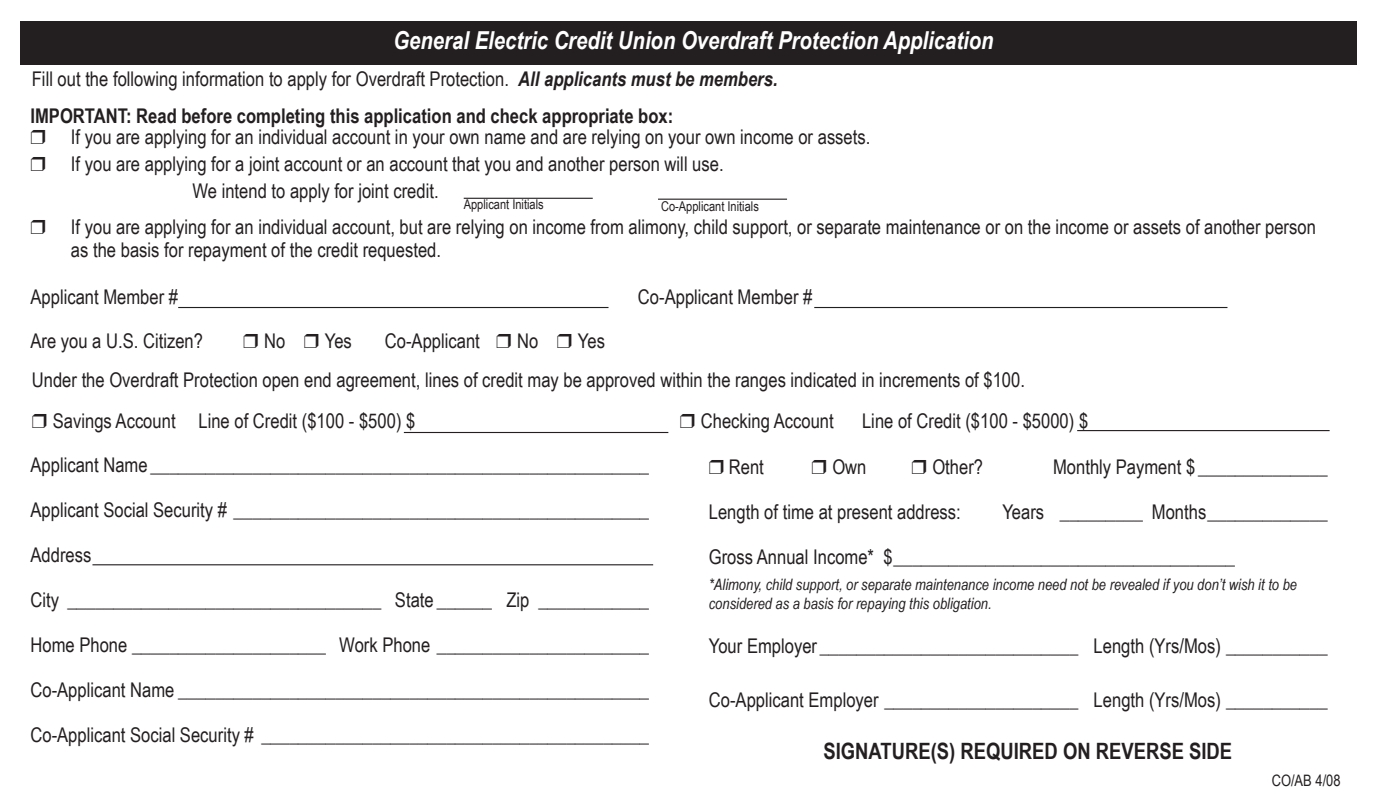
<style>
.page{position:relative;width:1377px;height:810px;background:#fff}
.page>*{position:absolute;margin:0;border:0;box-sizing:border-box;transform-origin:0 0}
.t1{font:italic 700 24.75px "Arial Narrow";color:#fff}
.t2{font:700 22.5px "Arial Narrow";color:#231f20}
.t3{font:20.25px/21.4px "Arial Narrow";color:#231f20}
.t4{font:italic 15.75px/18.9px "Arial Narrow";color:#231f20}
.t5{font:15.75px "Arial Narrow";color:#231f20}
.t6{font:13.5px "Arial Narrow";color:#231f20}
.s1{font-weight:700;font-style:italic}
.s2{font-weight:700}
</style>
<div class="page">
<div style="left:20px;top:21px;width:1337px;height:44px;background:#231f20"></div>
<hr style="left:464px;top:198px;width:129px;height:1px;background:#231f20">
<hr style="left:658px;top:199px;width:129px;height:1px;background:#231f20">
<hr style="left:1077px;top:430px;width:253px;height:1px;background:#231f20">
<hr style="left:404px;top:432px;width:264px;height:1px;background:#231f20">
<hr style="left:92px;top:564px;width:561px;height:1px;background:#231f20">
<hr style="left:178px;top:307px;width:431px;height:1px;background:#231f20">
<hr style="left:814px;top:307px;width:413px;height:1px;background:#231f20">
<p class="t1" style="left:393px;top:22px;width:602px">General Electric Credit Union Overdraft Protection Application</p>
<p class="t3" style="left:32px;top:67px;width:747px">Fill out the following information to apply for Overdraft Protection. <span class="s1">All applicants must be members.</span></p>
<p class="t3" style="left:30px;top:104px;width:841px"><span class="s2">IMPORTANT: Read before completing this application and check appropriate box:<br></span>❒ If you are applying for an individual account in your own name and are relying on your own income or assets.</p>
<p class="t3" style="left:192px;top:150px;width:533px;line-height:27px;text-indent:-162px">❒ If you are applying for a joint account or an account that you and another person will use.<br>We intend to apply for joint credit.</p>
<p class="t3" style="left:71px;top:215px;width:1246px;line-height:22.5px;text-indent:-40px">❒ If you are applying for an individual account, but are relying on income from alimony, child support, or separate maintenance or on the income or assets of another person as the basis for repayment of the credit requested.</p>
<p class="t6" style="left:464px;top:194px;width:81px">Applicant Initials</p>
<p class="t6" style="left:661px;top:196px;width:99px">Co-Applicant Initials</p>
<p class="t3" style="left:30px;top:285px;width:149px">Applicant Member #</p>
<p class="t3" style="left:638px;top:285px;width:176px">Co-Applicant Member #</p>
<p class="t3" style="left:30px;top:329px;width:174px">Are you a U.S. Citizen?</p>
<p class="t3" style="left:243px;top:329px;width:110px">❒ No ❒ Yes</p>
<p class="t3" style="left:385px;top:329px;width:222px">Co-Applicant ❒ No ❒ Yes</p>
<p class="t3" style="left:32px;top:359px;width:995px;line-height:40.5px">Under the Overdraft Protection open end agreement, lines of credit may be approved within the ranges indicated in increments of $100. ❒ Savings Account Line of Credit ($100 - $500) $</p>
<p class="t3" style="left:680px;top:409px;width:155px">❒ Checking Account</p>
<p class="t3" style="left:862px;top:409px;width:228px">Line of Credit ($100 - $5000) $</p>
<p class="t3" style="left:30px;top:454px;width:620px">Applicant Name ______________________________________________________</p>
<p class="t3" style="left:30px;top:499px;width:620px">Applicant Social Security # _____________________________________________</p>
<p class="t3" style="left:30px;top:544px;width:62px">Address</p>
<p class="t3" style="left:30px;top:589px;width:620px">City __________________________________ State ______ Zip ____________</p>
<p class="t3" style="left:30px;top:634px;width:620px">Home Phone _____________________ Work Phone _______________________</p>
<p class="t3" style="left:30px;top:679px;width:620px">Co-Applicant Name ___________________________________________________</p>
<p class="t3" style="left:30px;top:724px;width:620px">Co-Applicant Social Security # __________________________________________</p>
<p class="t3" style="left:709px;top:455px;width:57px">❒ Rent</p>
<p class="t3" style="left:811px;top:455px;width:57px">❒ Own</p>
<p class="t3" style="left:911px;top:455px;width:73px">❒ Other?</p>
<p class="t3" style="left:1053px;top:455px;width:276px">Monthly Payment $ ______________</p>
<p class="t3" style="left:709px;top:500px;width:254px">Length of time at present address:</p>
<p class="t3" style="left:1002px;top:500px;width:327px">Years _________ Months_____________</p>
<p class="t3" style="left:709px;top:545px;width:528px">Gross Annual Income* $_____________________________________</p>
<p class="t4" style="left:709px;top:575px;width:590px">*Alimony, child support, or separate maintenance income need not be revealed if you don’t wish it to be considered as a basis for repaying this obligation.</p>
<p class="t3" style="left:709px;top:635px;width:620px">Your Employer ____________________________ Length (Yrs/Mos) ___________</p>
<p class="t3" style="left:709px;top:689px;width:620px">Co-Applicant Employer _____________________ Length (Yrs/Mos) ___________</p>
<p class="t2" style="left:823px;top:734px;width:410px">SIGNATURE(S) REQUIRED ON REVERSE SIDE</p>
<p class="t5" style="left:1272px;top:769px;width:70px">CO/AB 4/08</p>
</div>
